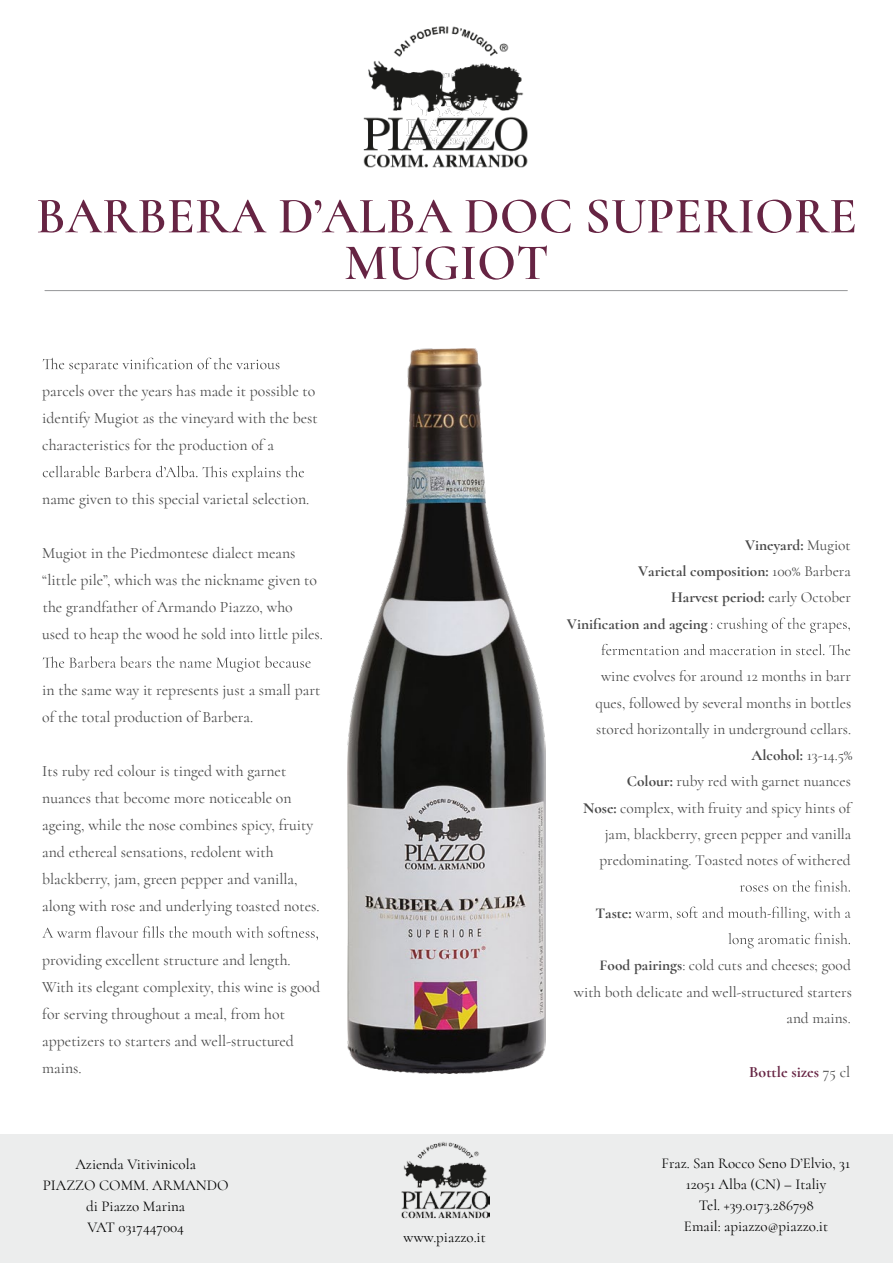
<style>
.page{position:relative;width:893px;height:1263px;background:#fff}
.page>*{position:absolute;margin:0;border:0;box-sizing:border-box;transform-origin:0 0}
.t1{font:600 51.45px/46.7px "Cormorant";color:#662443;text-align:center}
.t2{font:15.75px/27px "Cormorant";color:#484848}
.t3{font:700 15.75px "Cormorant";color:#662443}
.t4{font:15.3px/26.2px "Cormorant";color:#484848;text-align:right}
.t5{font:700 15.3px/26.2px "Cormorant";color:#484848;text-align:right}
.t6{font:15px/21px "Cormorant";color:#010101;text-align:center}
.s1{font-weight:400}
.s2{font-weight:700}
.s3{font-weight:400;color:#484848}
</style>
<div class="page">
<div style="left:0;top:1134px;width:893px;height:129px;background:#eceded"></div>
<img style="left:363px;top:26px;width:165px;height:142px">
<img style="left:401px;top:1142px;width:88px;height:77px">
<svg style="left:43px;top:358px;width:236px;height:15px"></svg>
<svg style="left:43px;top:466px;width:261px;height:15px"></svg>
<svg style="left:43px;top:656px;width:268px;height:16px"></svg>
<svg style="left:42px;top:926px;width:276px;height:14px"></svg>
<svg style="left:711px;top:618px;width:139px;height:15px"></svg>
<svg style="left:601px;top:644px;width:249px;height:11px"></svg>
<svg style="left:740px;top:880px;width:110px;height:12px"></svg>
<svg style="left:635px;top:907px;width:216px;height:15px"></svg>
<svg style="left:728px;top:933px;width:122px;height:15px"></svg>
<hr style="left:45px;top:290px;width:802px;height:1px;background:#9b9c9e">
<img style="left:348px;top:349px;width:197px;height:725px">
<h1 class="t1" style="left:36px;top:192px;width:822px">BARBERA D’ALBA DOC SUPERIORE<br>MUGIOT</h1>
<p class="t2" style="left:42px;top:378px;width:277px">parcels over the years has made it possible to identify Mugiot as the vineyard with the best characteristics for the production of a</p>
<p class="t2" style="left:42px;top:485px;width:269px">name given to this special varietal selection.</p>
<p class="t2" style="left:42px;top:539px;width:282px">Mugiot in the Piedmontese dialect means “little pile”, which was the nickname given to the grandfather of Armando Piazzo, who used to heap the wood he sold into little piles.</p>
<p class="t2" style="left:42px;top:676px;width:280px">in the same way it represents just a small part of the total production of Barbera.</p>
<p class="t2" style="left:42px;top:757px;width:279px">Its ruby red colour is tinged with garnet nuances that become more noticeable on ageing, while the nose combines spicy, fruity and ethereal sensations, redolent with blackberry, jam, green pepper and vanilla, along with rose and underlying toasted notes.</p>
<p class="t2" style="left:42px;top:946px;width:280px">providing excellent structure and length.<br>With its elegant complexity, this wine is good for serving throughout a meal, from hot appetizers to starters and well-structured mains.</p>
<p class="t5" style="left:638px;top:532px;width:214px">Vineyard: <span class="s1">Mugiot<br></span>Varietal composition: <span class="s1">100% Barbera<br></span>Harvest period: <span class="s1">early October</span></p>
<p class="t5" style="left:567px;top:611px;width:142px">Vinification and ageing</p>
<p class="t4" style="left:583px;top:663px;width:271px">wine evolves for around 12 months in barr ques, followed by several months in bottles stored horizontally in underground cellars.<br><span class="s2">Alcohol:</span> 13-14.5%<br><span class="s2">Colour:</span> ruby red with garnet nuances<br><span class="s2">Nose:</span> complex, with fruity and spicy hints of jam, blackberry, green pepper and vanilla predominating. Toasted notes of withered</p>
<p class="t5" style="left:595px;top:899px;width:38px">Taste:</p>
<p class="t4" style="left:574px;top:952px;width:279px"><span class="s2">Food pairings</span>: cold cuts and cheeses; good with both delicate and well-structured starters and mains.</p>
<p class="t3" style="left:749px;top:1062px;width:102px">Bottle sizes <span class="s3">75 cl</span></p>
<p class="t6" style="left:43px;top:1154px;width:188px">Azienda Vitivinicola<br>PIAZZO COMM. ARMANDO di Piazzo Marina<br>VAT 0317447004</p>
<p class="t6" style="left:661px;top:1153px;width:190px">Fraz. San Rocco Seno D’Elvio, 31<br>12051 Alba (CN) – Italiy</p>
<p class="t6" style="left:699px;top:1195px;width:116px">Tel. +39.0173.286798</p>
<p class="t6" style="left:684px;top:1216px;width:146px">Email: apiazzo@piazzo.it</p>
<p class="t6" style="left:403px;top:1226px;width:84px">www.piazzo.it</p>
</div>
